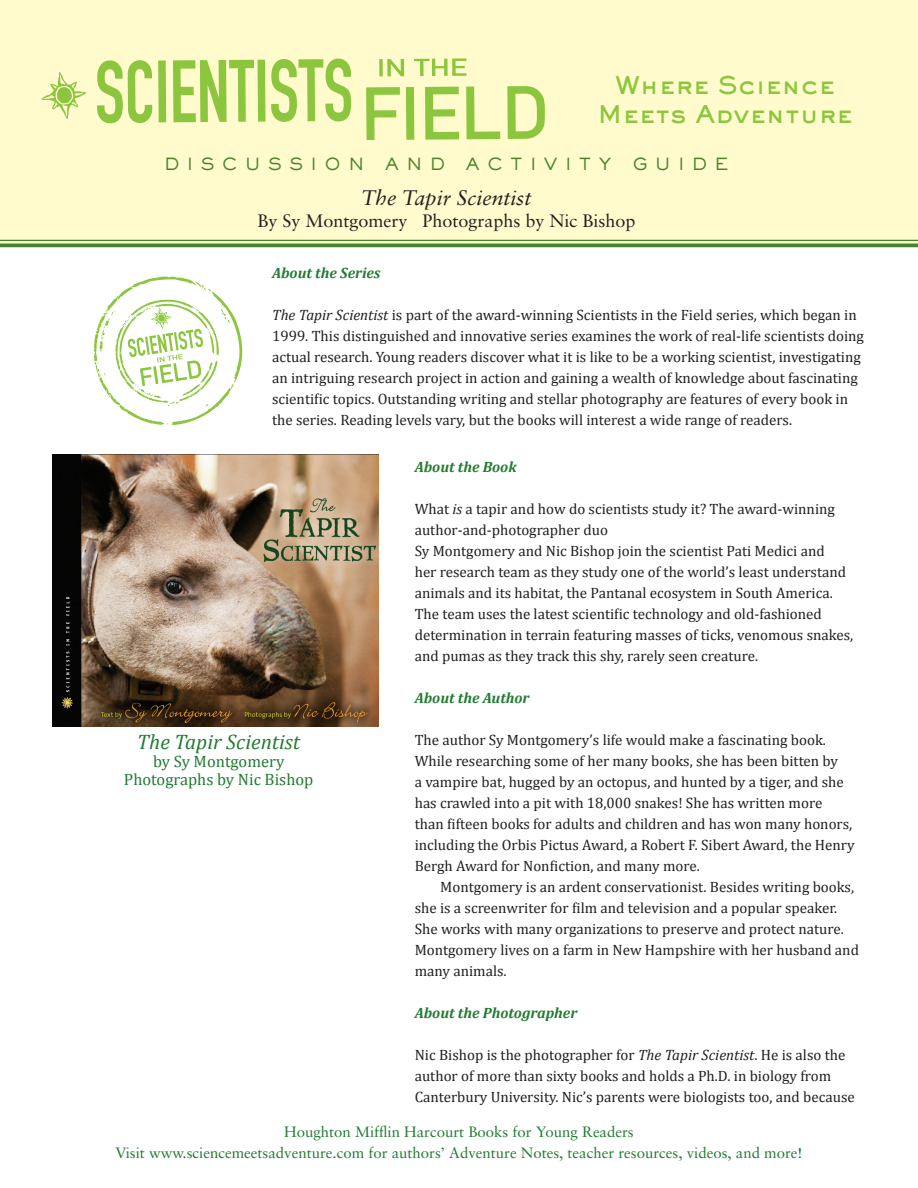
<style>
.page{position:relative;width:918px;height:1188px;background:#fff}
.page>*{position:absolute;margin:0;border:0;box-sizing:border-box;transform-origin:0 0}
.t1{font:800 24px/28.8px "Sackers Gothic Std";color:#8bc63e;text-align:center}
.t2{font:italic 21px "Cambria";color:#217b31}
.t3{font:italic 21px "Sabon";color:#231f20}
.t4{font:18px "Sabon";color:#231f20}
.t5{font:16.5px/18px "Cambria";color:#217b31;text-align:center}
.t6{font:500 16.5px "Sackers Gothic Std";letter-spacing:.45em;color:#46852d}
.t7{font:15px/21px "Cambria";color:#231f20}
.t8{font:15px/21px "Sabon";color:#217b31;text-align:center}
.t9{font:italic 700 15px "Cambria";color:#217b31}
.s1{font-style:italic}
</style>
<div class="page">
<img style="left:52px;top:454px;width:327px;height:273px">
<div style="left:0;top:0;width:918px;height:242px;background:#fffbcc"></div>
<svg style="left:97px;top:60px;width:55px;height:63px"></svg>
<svg style="left:158px;top:60px;width:8px;height:62px"></svg>
<svg style="left:173px;top:58px;width:178px;height:64px"></svg>
<svg style="left:379px;top:59px;width:4px;height:17px"></svg>
<svg style="left:387px;top:59px;width:17px;height:17px"></svg>
<svg style="left:414px;top:58px;width:53px;height:18px"></svg>
<svg style="left:366px;top:87px;width:34px;height:53px"></svg>
<div style="left:406px;top:87px;width:8px;height:53px;background:#8bc63e"></div>
<svg style="left:425px;top:87px;width:34px;height:53px"></svg>
<svg style="left:466px;top:87px;width:34px;height:52px"></svg>
<svg style="left:507px;top:86px;width:38px;height:53px"></svg>
<svg style="left:41px;top:72px;width:45px;height:47px"></svg>
<svg style="left:93px;top:277px;width:149px;height:148px"></svg>
<hr style="left:0;top:240px;width:918px;height:1px;background:#46852d">
<svg style="left:0;top:243px;width:918px;height:4px;background:#5c9446"></svg>
<h1 class="t1" style="left:598px;top:70px;width:257px">Where Science<br>Meets Adventure</h1>
<p class="t6" style="left:164px;top:153px;width:202px">DISCUSSION</p>
<p class="t6" style="left:385px;top:153px;width:58px">AND</p>
<p class="t6" style="left:466px;top:153px;width:147px">ACTIVITY</p>
<p class="t6" style="left:632px;top:153px;width:98px">GUID E</p>
<h2 class="t3" style="left:361px;top:186px;width:171px">The Tapir Scientist</h2>
<p class="t4" style="left:257px;top:210px;width:380px">By Sy Montgomery Photographs by Nic Bishop</p>
<p class="t9" style="left:272px;top:262px;width:110px">About the Series</p>
<p class="t7" style="left:272px;top:304px;width:593px"><span class="s1">The Tapir Scientist</span> is part of the award-winning Scientists in the Field series, which began in 1999. This distinguished and innovative series examines the work of real-life scientists doing actual research. Young readers discover what it is like to be a working scientist, investigating an intriguing research project in action and gaining a wealth of knowledge about fascinating scientific topics. Outstanding writing and stellar photography are features of every book in the series. Reading levels vary, but the books will interest a wide range of readers.</p>
<h2 class="t2" style="left:137px;top:727px;width:164px">The Tapir Scientist</h2>
<p class="t5" style="left:124px;top:752px;width:191px">by Sy Montgomery<br>Photographs by Nic Bishop</p>
<p class="t9" style="left:415px;top:456px;width:103px">About the Book</p>
<p class="t7" style="left:415px;top:498px;width:440px">What <span class="s1">is</span> a tapir and how do scientists study it? The award-winning author-and-photographer duo<br>Sy Montgomery and Nic Bishop join the scientist Pati Medici and<br>her research team as they study one of the world’s least understand animals and its habitat, the Pantanal ecosystem in South America.<br>The team uses the latest scientific technology and old-fashioned determination in terrain featuring masses of ticks, venomous snakes, and pumas as they track this shy, rarely seen creature.</p>
<p class="t9" style="left:415px;top:687px;width:116px">About the Author</p>
<p class="t7" style="left:415px;top:729px;width:442px">The author Sy Montgomery’s life would make a fascinating book.<br>While researching some of her many books, she has been bitten by<br>a vampire bat, hugged by an octopus, and hunted by a tiger, and she has crawled into a pit with 18,000 snakes! She has written more than fifteen books for adults and children and has won many honors, including the Orbis Pictus Award, a Robert F. Sibert Award, the Henry Bergh Award for Nonfiction, and many more.</p>
<p class="t7" style="left:415px;top:876px;width:446px;text-indent:26px">Montgomery is an ardent conservationist. Besides writing books, she is a screenwriter for film and television and a popular speaker.<br>She works with many organizations to preserve and protect nature.<br>Montgomery lives on a farm in New Hampshire with her husband and many animals.</p>
<p class="t9" style="left:415px;top:1002px;width:164px">About the Photographer</p>
<p class="t7" style="left:415px;top:1044px;width:442px">Nic Bishop is the photographer for <span class="s1">The Tapir Scientist</span>. He is also the author of more than sixty books and holds a Ph.D. in biology from<br>Canterbury University. Nic’s parents were biologists too, and because</p>
<p class="t8" style="left:115px;top:1121px;width:689px">Houghton Mifflin Harcourt Books for Young Readers<br>Visit www.sciencemeetsadventure.com for authors’ Adventure Notes, teacher resources, videos, and more!</p>
</div>
